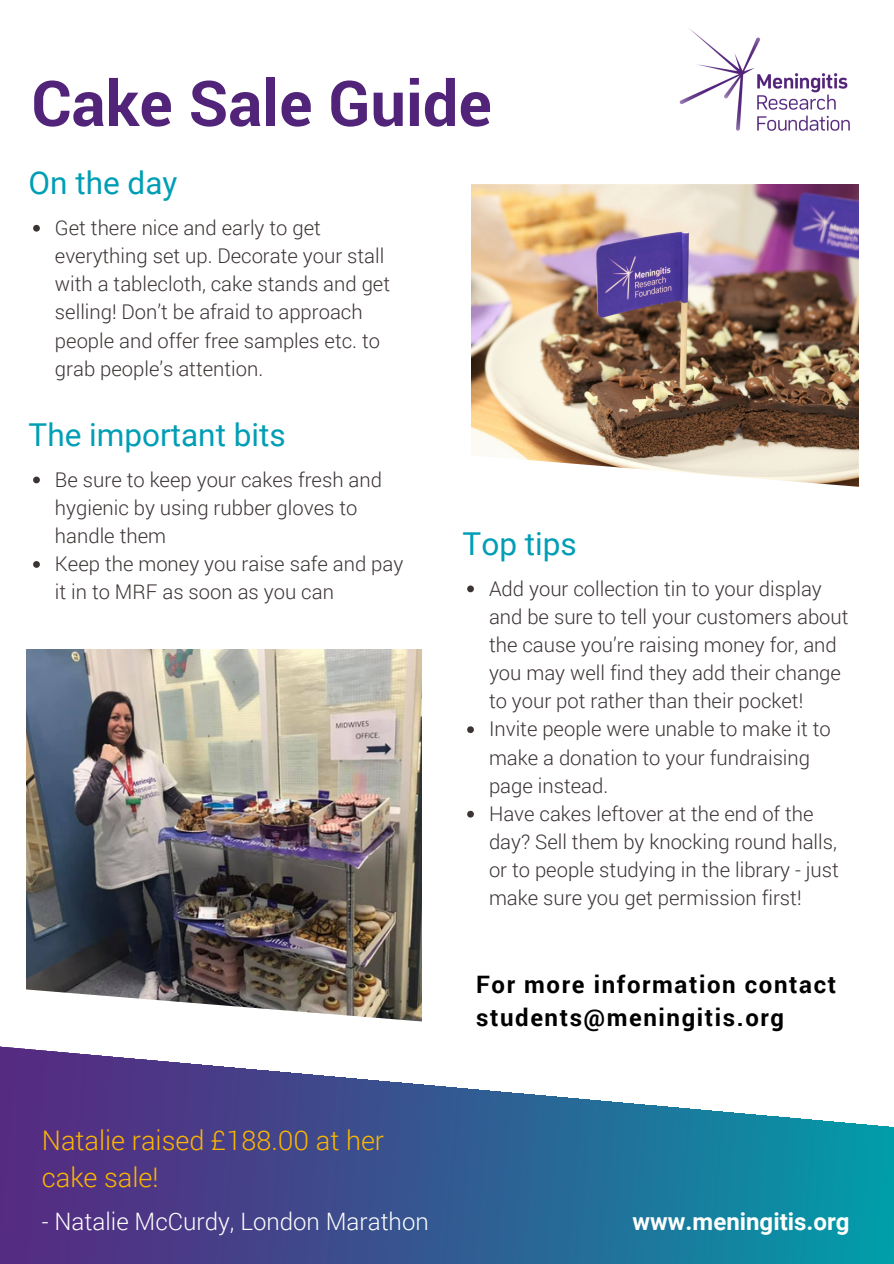
<style>
.page{position:relative;width:894px;height:1264px;background:#fff}
.page>*{position:absolute;margin:0;border:0;box-sizing:border-box;transform-origin:0 0}
.t1{font:700 63px "Roboto";color:#51247a}
.t2{font:31.5px "Roboto";color:#009eb5}
.t3{font:300 27px/37.2px "Roboto";color:#fab600}
.t4{font:700 24px/32.7px "Roboto";letter-spacing:.065em;color:#000}
.t5{font:300 24px "Roboto";color:#fff}
.t6{font:700 24px "Roboto";color:#fefffc}
.t7{font:300 20.25px/28.2px "Roboto";color:#3c3333}
</style>
<div class="page">
<svg style="left:33px;top:225px;width:7px;height:7px"></svg>
<svg style="left:467px;top:585px;width:7px;height:7px"></svg>
<svg style="left:467px;top:726px;width:7px;height:7px"></svg>
<svg style="left:467px;top:810px;width:7px;height:7px"></svg>
<img style="left:0;top:1046px;width:893px;height:217px">
<img style="left:679px;top:28px;width:171px;height:103px">
<img style="left:27px;top:650px;width:394px;height:339px">
<svg style="left:19px;top:989px;width:404px;height:89px"></svg>
<svg style="left:33px;top:476px;width:7px;height:7px"></svg>
<svg style="left:33px;top:561px;width:7px;height:7px"></svg>
<img style="left:471px;top:184px;width:386px;height:270px">
<svg style="left:471px;top:454px;width:388px;height:33px"></svg>
<h1 class="t1" style="left:31px;top:60px;width:462px">Cake Sale Guide</h1>
<h2 class="t2" style="left:29px;top:165px;width:150px">On the day</h2>
<p class="t7" style="left:55px;top:213px;width:336px">Get there nice and early to get everything set up. Decorate your stall with a tablecloth, cake stands and get selling! Don’t be afraid to approach people and offer free samples etc. to grab people’s attention.</p>
<h2 class="t2" style="left:29px;top:416px;width:258px">The important bits</h2>
<p class="t7" style="left:55px;top:465px;width:350px">Be sure to keep your cakes fresh and hygienic by using rubber gloves to handle them<br>Keep the money you raise safe and pay it in to MRF as soon as you can</p>
<h2 class="t2" style="left:462px;top:526px;width:116px">Top tips</h2>
<p class="t7" style="left:489px;top:573px;width:361px">Add your collection tin to your display and be sure to tell your customers about the cause you’re raising money for, and you may well find they add their change to your pot rather than their pocket!<br>Invite people were unable to make it to make a donation to your fundraising page instead.<br>Have cakes leftover at the end of the day? Sell them by knocking round halls, or to people studying in the library - just make sure you get permission first!</p>
<p class="t4" style="left:476px;top:967px;width:361px">For more information contact students@meningitis.org</p>
<h3 class="t3" style="left:42px;top:1120px;width:344px">Natalie raised £188.00 at her cake sale!</h3>
<p class="t5" style="left:42px;top:1204px;width:388px">- Natalie McCurdy, London Marathon</p>
<p class="t6" style="left:632px;top:1207px;width:218px">www.meningitis.org</p>
</div>
